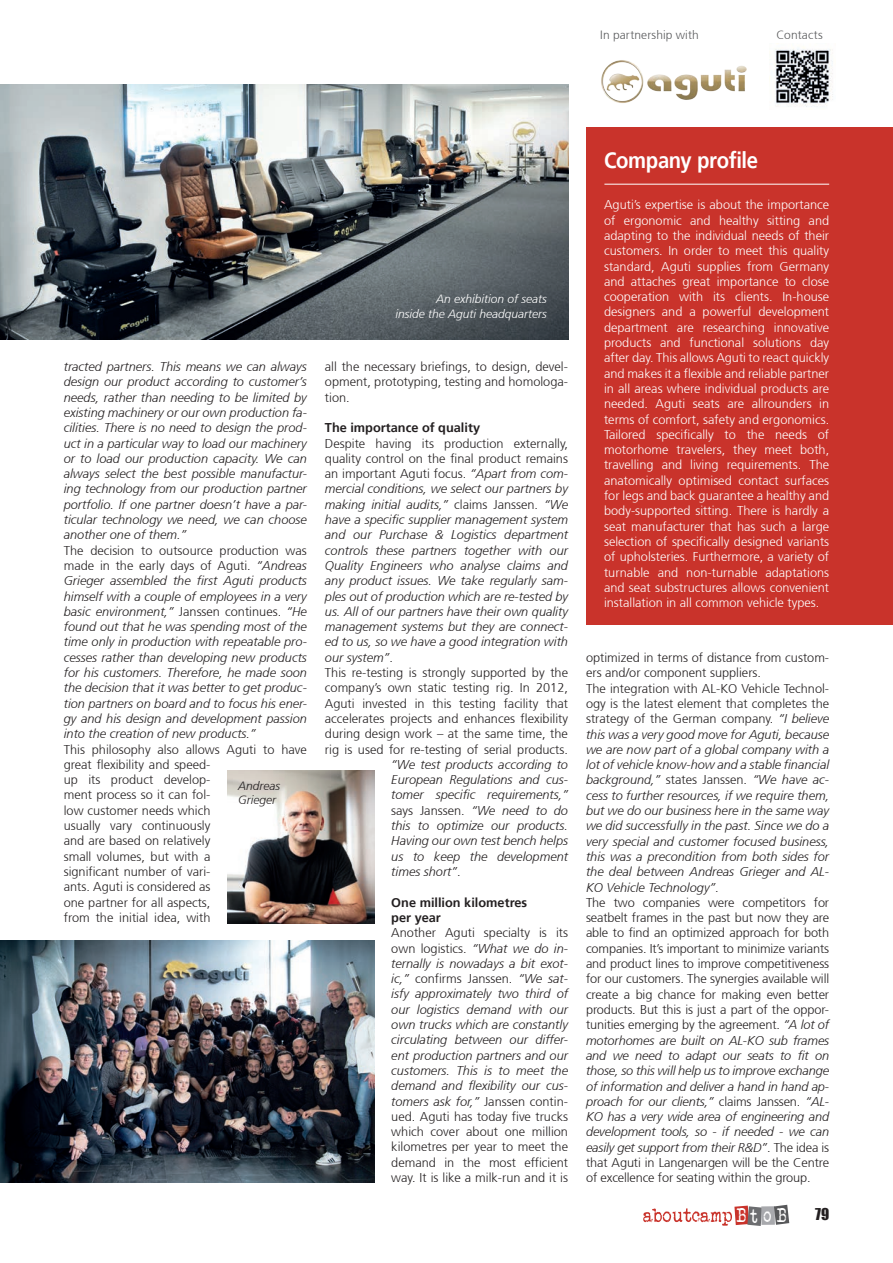
<style>
.page{position:relative;width:893px;height:1263px;background:#fff}
.page>*{position:absolute;margin:0;border:0;box-sizing:border-box;transform-origin:0 0}
.t1{font:700 22.5px "Frutiger 65";letter-spacing:-.015em;color:#fff;scale:.9 1}
.t2{font:19.95px "Veteran Typewriter";color:#fff;scale:.82 1}
.t3{font:15px "Impact";color:#231f20}
.t4{font:italic 300 12.75px/15.3px "Frutiger 46";color:#231f20;text-align:justify}
.t5{font:300 12.75px/15.3px "Frutiger 45";color:#231f20}
.t6{font:300 12.75px/15.3px "Frutiger 45";color:#fff;text-align:justify}
.t7{font:700 12.75px "Frutiger 65";color:#231f20}
.t8{font:italic 300 12px "Frutiger 46";color:#fff}
.t9{font:300 12px "Frutiger 45";letter-spacing:.01em;color:#57585a}
.t10{font:italic 300 12px "Frutiger 46";color:#231f20}
.s1{font-family:"Frutiger 45";font-style:normal}
.s2{font-family:"Frutiger 46";font-style:italic}
</style>
<div class="page">
<div style="left:761px;top:1206px;width:14px;height:19px;background:#a8a9ad"></div>
<svg style="left:774px;top:1205px;width:15px;height:20px"></svg>
<svg style="left:643px;top:1205px;width:119px;height:21px"></svg>
<img style="left:774px;top:47px;width:59px;height:60px">
<div style="left:586px;top:128px;width:307px;height:497px;background:#c9332b"></div>
<hr style="left:604px;top:184px;width:225px;height:1px;background:#fff">
<img style="left:601px;top:60px;width:146px;height:43px">
<img style="left:0;top:940px;width:374px;height:242px">
<img style="left:227px;top:770px;width:147px;height:153px">
<img style="left:0;top:85px;width:568px;height:255px">
<p class="t9" style="left:600px;top:28px;width:100px">In partnership with</p>
<p class="t9" style="left:777px;top:28px;width:48px">Contacts</p>
<p class="t4" style="left:64px;top:359px;width:245px">tracted partners. This means we can always design our product according to customer’s needs, rather than needing to be limited by existing machinery or our own production fa&shy;cilities. There is no need to design the prod&shy;uct in a particular way to load our machinery or to load our production capacity. We can always select the best possible manufactur&shy;ing technology from our production partner portfolio. If one partner doesn’t have a par&shy;ticular technology we need, we can choose another one of them.”</p>
<p class="t4" style="left:64px;top:543px;width:245px"><span class="s1">The decision to outsource production was made in the early days of Aguti.</span> “Andreas Grieger assembled the first Aguti products himself with a couple of employees in a very basic environment,” <span class="s1">Janssen continues.</span> “He found out that he was spending most of the time only in production with repeatable pro&shy;cesses rather than developing new products for his customers. Therefore, he made soon the decision that it was better to get produc&shy;tion partners on board and to focus his ener&shy;gy and his design and development passion into the creation of new products.”</p>
<p class="t5" style="left:64px;top:742px;width:245px">This philosophy also allows Aguti to have great flexibility and speed-<br>up its product develop-<br>ment process so it can fol-<br>low customer needs which<br>usually vary continuously<br>and are based on relatively<br>small volumes, but with a<br>significant number of vari-<br>ants. Aguti is considered as<br>one partner for all aspects,<br>from the initial idea, with</p>
<p class="t10" style="left:238px;top:779px;width:44px">Andreas</p>
<p class="t10" style="left:238px;top:793px;width:39px">Grieger</p>
<p class="t8" style="left:436px;top:292px;width:112px">An exhibition of seats</p>
<p class="t8" style="left:395px;top:307px;width:153px">inside the Aguti headquarters</p>
<p class="t5" style="left:325px;top:359px;width:245px;text-align:justify">all the necessary briefings, to design, devel&shy;opment, prototyping, testing and homologa&shy;tion.</p>
<p class="t7" style="left:325px;top:420px;width:157px">The importance of quality</p>
<p class="t4" style="left:325px;top:436px;width:245px"><span class="s1">Despite having its production externally, quality control on the final product remains an important Aguti focus.</span> “Apart from com&shy;mercial conditions, we select our partners by making initial audits,” <span class="s1">claims Janssen.</span> “We have a specific supplier management system and our Purchase &amp; Logistics department controls these partners together with our Quality Engineers who analyse claims and any product issues. We take regularly sam&shy;ples out of production which are re-tested by us. All of our partners have their own quality management systems but they are connect&shy;ed to us, so we have a good integration with our system”<span class="s1">.</span></p>
<p class="t5" style="left:325px;top:665px;width:245px">This re-testing is strongly supported by the</p>
<p class="t5" style="left:325px;top:680px;width:245px">company’s own static testing rig. In 2012,</p>
<p class="t5" style="left:325px;top:696px;width:245px">Aguti invested in this testing facility that</p>
<p class="t5" style="left:325px;top:711px;width:245px">accelerates projects and enhances flexibility</p>
<p class="t5" style="left:325px;top:726px;width:245px">during design work – at the same time, the</p>
<p class="t5" style="left:325px;top:742px;width:245px">rig is used for re-testing of serial products.</p>
<p class="t4" style="left:391px;top:757px;width:178px">“We test products according to</p>
<p class="t4" style="left:391px;top:772px;width:178px">European Regulations and cus-</p>
<p class="t4" style="left:391px;top:787px;width:178px">tomer specific requirements,”</p>
<p class="t5" style="left:391px;top:803px;width:178px">says Janssen. <span class="s2">“We need to do</span></p>
<p class="t4" style="left:391px;top:818px;width:178px">this to optimize our products.</p>
<p class="t4" style="left:391px;top:833px;width:178px">Having our own test bench helps</p>
<p class="t4" style="left:391px;top:849px;width:178px">us to keep the development</p>
<p class="t4" style="left:391px;top:864px;width:71px">times short”<span class="s1">.</span></p>
<p class="t7" style="left:391px;top:895px;width:137px">One million kilometres</p>
<p class="t7" style="left:391px;top:910px;width:51px">per year</p>
<p class="t4" style="left:391px;top:925px;width:178px"><span class="s1">Another Aguti specialty is its own logistics.</span> “What we do in&shy;ternally is nowadays a bit exot&shy;ic,” <span class="s1">confirms Janssen.</span> “We sat&shy;isfy approximately two third of our logistics demand with our own trucks which are constantly circulating between our differ&shy;ent production partners and our customers. This is to meet the demand and flexibility our cus&shy;tomers ask for,” <span class="s1">Janssen contin&shy;ued. Aguti has today five trucks which cover about one million kilometres per year to meet the demand in the most efficient way. It is like a milk-run and it is</span></p>
<p class="t1" style="left:604px;top:146px;width:173px">Company profile</p>
<p class="t6" style="left:604px;top:197px;width:227px">Aguti’s expertise is about the importance of ergonomic and healthy sitting and adapting to the individual needs of their customers. In order to meet this quality standard, Aguti supplies from Germany and attaches great importance to close cooperation with its clients. In-house designers and a powerful development department are researching innovative products and functional solutions day after day. This allows Aguti to react quickly and makes it a flexible and reliable partner in all areas where individual products are needed. Aguti seats are allrounders in terms of comfort, safety and ergonomics.<br>Tailored specifically to the needs of motorhome travelers, they meet both, travelling and living requirements. The anatomically optimised contact surfaces for legs and back guarantee a healthy and body-supported sitting. There is hardly a seat manufacturer that has such a large selection of specifically designed variants of upholsteries. Furthermore, a variety of turnable and non-turnable adaptations and seat substructures allows convenient installation in all common vehicle types.</p>
<p class="t5" style="left:586px;top:650px;width:245px">optimized in terms of distance from custom&shy;ers and/or component suppliers.</p>
<p class="t4" style="left:586px;top:681px;width:245px"><span class="s1">The integration with AL-KO Vehicle Technol&shy;ogy is the latest element that completes the strategy of the German company.</span> “I believe this was a very good move for Aguti, because we are now part of a global company with a lot of vehicle know-how and a stable financial background,” <span class="s1">states Janssen.</span> “We have ac&shy;cess to further resources, if we require them, but we do our business here in the same way we did successfully in the past. Since we do a very special and customer focused business, this was a precondition from both sides for the deal between Andreas Grieger and AL-KO Vehicle Technology”<span class="s1">.</span></p>
<p class="t5" style="left:586px;top:895px;width:245px;text-align:justify">The two companies were competitors for seatbelt frames in the past but now they are able to find an optimized approach for both companies. It’s important to minimize variants and product lines to improve competitiveness for our customers. The synergies available will create a big chance for making even better products. But this is just a part of the oppor&shy;tunities emerging by the agreement. <span class="s2">“A lot of motorhomes are built on AL-KO sub frames and we need to adapt our seats to fit on those, so this will help us to improve exchange of information and deliver a hand in hand ap&shy;proach for our clients,”</span> claims Janssen. <span class="s2">“AL-KO has a very wide area of engineering and development tools, so - if needed - we can easily get support from their R&amp;D”</span>. The idea is that Aguti in Langenargen will be the Centre of excellence for seating within the group.</p>
<h2 class="t2" style="left:737px;top:1206px;width:63px">BtoB</h2>
<p class="t3" style="left:815px;top:1202px;width:16px">79</p>
</div>
